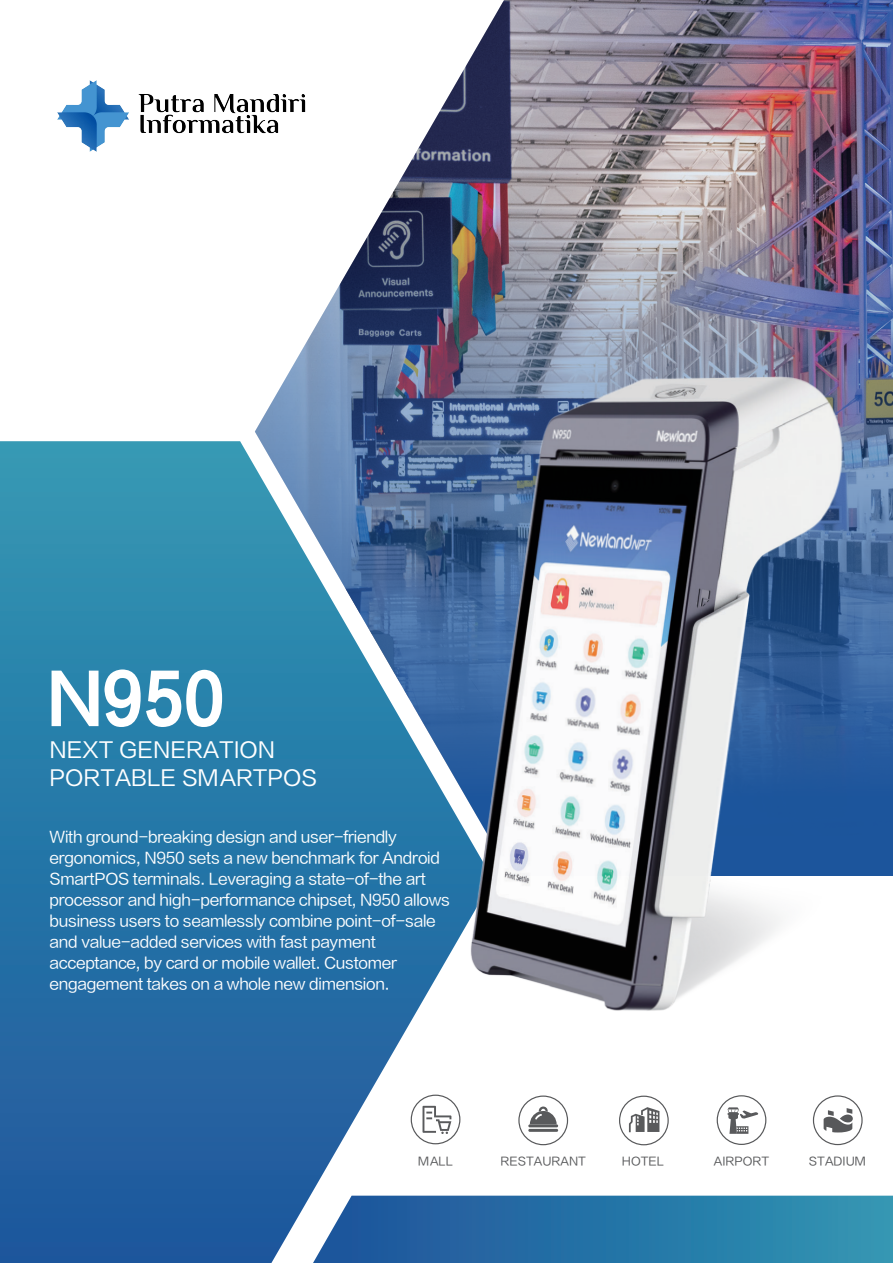
<style>
.page{position:relative;width:893px;height:1263px;background:#fff}
.page>*{position:absolute;margin:0;border:0;box-sizing:border-box;transform-origin:0 0}
.t1{font:72.9px "FZDHTJW GB1 0";color:#fff}
.t2{font:21px/28.5px "FZLTHJW GB1 0";color:#fff}
.t3{font:15px/21px "FZLTHJW GB1 0";letter-spacing:-.02em;color:#fff}
.t4{font:11.1px "FZLTHJW GB1 0";color:#57585a}
</style>
<div class="page">
<img style="left:427px;top:0;width:466px;height:133px">
<svg style="left:0;top:1169px;width:493px;height:94px"></svg>
<img style="left:0;top:133px;width:893px;height:1036px">
<svg style="left:313px;top:1196px;width:580px;height:67px;background:#2d79a9"></svg>
<svg style="left:518px;top:1095px;width:50px;height:50px"></svg>
<svg style="left:619px;top:1095px;width:50px;height:50px"></svg>
<img style="left:58px;top:80px;width:248px;height:72px">
<svg style="left:411px;top:1094px;width:49px;height:50px"></svg>
<svg style="left:813px;top:1095px;width:50px;height:50px"></svg>
<svg style="left:717px;top:1095px;width:49px;height:50px"></svg>
<h1 class="t1" style="left:46px;top:659px;width:179px">N950</h1>
<h2 class="t2" style="left:50px;top:736px;width:269px">NEXT GENERATION<br>PORTABLE SMARTPOS</h2>
<p class="t3" style="left:50px;top:826px;width:402px">With ground-breaking design and user-friendly ergonomics, N950 sets a new benchmark for Android SmartPOS terminals. Leveraging a state-of-the art processor and high-performance chipset, N950 allows business users to seamlessly combine point-of-sale and value-added services with fast payment acceptance, by card or mobile wallet. Customer engagement takes on a whole new dimension.</p>
<p class="t4" style="left:418px;top:1154px;width:36px">MALL</p>
<p class="t4" style="left:500px;top:1154px;width:87px">RESTAURANT</p>
<p class="t4" style="left:622px;top:1154px;width:44px">HOTEL</p>
<p class="t4" style="left:714px;top:1154px;width:57px">AIRPORT</p>
<p class="t4" style="left:809px;top:1154px;width:59px">STADIUM</p>
</div>
